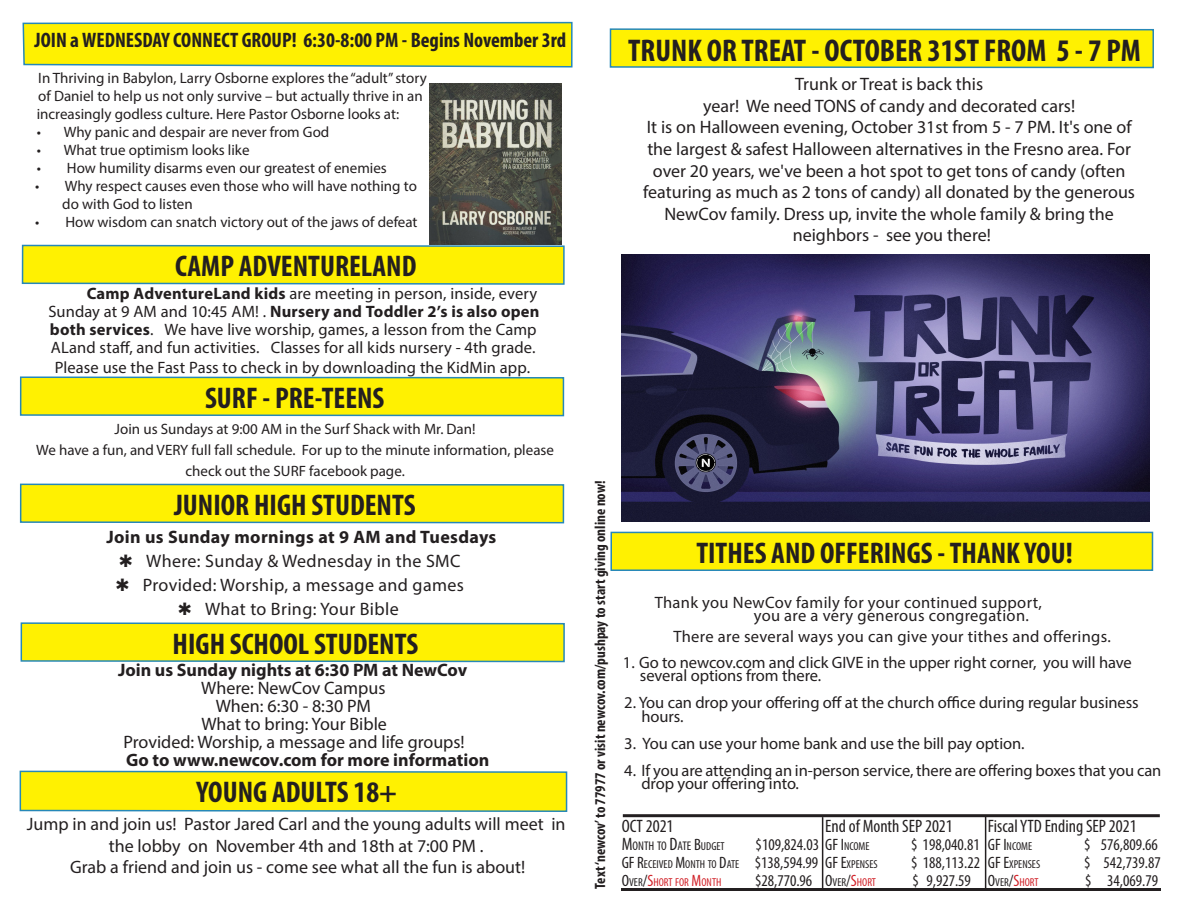
<style>
.page{position:relative;width:1188px;height:918px;background:#fff}
.page>*{position:absolute;margin:0;border:0;box-sizing:border-box;transform-origin:0 0}
.t1{font:700 condensed 31.5px "Myriad Pro";color:#231f20}
.t2{font:700 condensed 30px "Myriad Pro";color:#231f20}
.t3{font:700 condensed 21px "Myriad Pro";color:#231f20}
.t4{font:18px/21.6px "Myriad Pro";color:#231f20;text-align:center}
.t5{font:18px "Myriad Pro";letter-spacing:.02em;color:#231f20}
.t6{font:700 18px "Myriad Pro";color:#231f20}
.t7{font:condensed 18px "Myriad Pro";color:#231f20}
.t8{font:700 18px "Myriad Pro";letter-spacing:.02em;color:#231f20}
.t9{font:16.5px/18px "Myriad Pro";color:#231f20}
.t10{font:16.5px "Myriad Pro";letter-spacing:.02em;color:#231f20}
.t11{font:condensed 16.5px "Myriad Pro";color:#231f20}
.t12{font:15px/18px "Myriad Pro";color:#231f20}
.t13{font:700 condensed 15px "Myriad Pro";color:#231f20}
.t14{font:condensed 12.6px "Myriad Pro";color:#231f20}
.t15{font:condensed 11.55px "Myriad Pro";color:#d1232a}
.t16{font:condensed 11.55px "Myriad Pro";color:#231f20}
.s1{font-weight:700}
.s2{font-size:16.5px}
.s3{font-size:16.5px;color:#231f20}
.s4{color:#231f20}
.s5{font-size:18px}
.s6{font-size:11.55px}
</style>
<div class="page">
<hr style="left:623px;top:814px;width:537px;height:3px;background:#231f20">
<hr style="left:621px;top:888px;width:540px;height:3px;background:#231f20">
<hr style="left:822px;top:817px;width:1px;height:73px;background:#231f20">
<hr style="left:985px;top:816px;width:1px;height:72px;background:#231f20">
<svg style="left:609px;top:28px;width:545px;height:41px;background:#eee91a"></svg>
<svg style="left:19px;top:483px;width:546px;height:41px;background:#eee91a"></svg>
<svg style="left:19px;top:376px;width:546px;height:41px;background:#eee91a"></svg>
<svg style="left:21px;top:244px;width:544px;height:41px;background:#ede918"></svg>
<svg style="left:22px;top:21px;width:551px;height:47px;background:#f0ea1d"></svg>
<div style="left:611px;top:532px;width:542px;height:38px;background:#fff101"></div>
<div style="left:610px;top:532px;width:543px;height:39px;border:2px solid #2688b8"></div>
<svg style="left:19px;top:770px;width:549px;height:42px;background:#eee917"></svg>
<svg style="left:20px;top:622px;width:545px;height:41px;background:#eee91a"></svg>
<img style="left:622px;top:255px;width:527px;height:267px">
<img style="left:430px;top:83px;width:132px;height:162px">
<p class="t3" style="left:35px;top:26px;width:533px">JOIN a WEDNESDAY CONNECT GROUP! 6:30-8:00 PM - Begins November 3rd</p>
<p class="t12" style="left:37px;top:68px;width:391px">In Thriving in Babylon, Larry Osborne explores the “adult” story of Daniel to help us not only survive – but actually thrive in an increasingly godless culture. Here Pastor Osborne looks at:</p>
<p class="t12" style="left:37px;top:122px;width:294px">• Why panic and despair are never from God</p>
<p class="t12" style="left:37px;top:140px;width:214px">• What true optimism looks like</p>
<p class="t12" style="left:37px;top:158px;width:352px">• How humility disarms even our greatest of enemies</p>
<p class="t12" style="left:62px;top:176px;width:356px;text-indent:-27px">• Why respect causes even those who will have nothing to do with God to listen</p>
<p class="t12" style="left:35px;top:212px;width:384px">• How wisdom can snatch victory out of the jaws of defeat</p>
<p class="t2" style="left:175px;top:247px;width:243px">CAMP ADVENTURELAND</p>
<p class="t9" style="left:48px;top:284px;width:493px;text-indent:38px"><span class="s1">Camp AdventureLand kids</span> are meeting in person, inside, every Sunday at 9 AM and 10:45 AM! . <span class="s1">Nursery and Toddler 2’s is also open both services</span>. We have live worship, games, a lesson from the Camp ALand staff, and fun activities. Classes for all kids nursery - 4th grade.</p>
<p class="t9" style="left:55px;top:358px;width:477px">Please use the Fast Pass to check in by downloading the KidMin app.</p>
<p class="t2" style="left:205px;top:379px;width:181px">SURF - PRE-TEENS</p>
<p class="t12" style="left:115px;top:419px;width:362px">Join us Sundays at 9:00 AM in the Surf Shack with Mr. Dan!</p>
<p class="t12" style="left:36px;top:439px;width:519px;line-height:21px;text-align:center">We have a fun, and VERY full fall schedule. For up to the minute information, please check out the SURF facebook page.</p>
<p class="t2" style="left:174px;top:486px;width:243px">JUNIOR HIGH STUDENTS</p>
<p class="t8" style="left:106px;top:525px;width:392px">Join us Sunday mornings at 9 AM and Tuesdays</p>
<p class="t5" style="left:119px;top:549px;width:343px">✱ Where: Sunday &amp; Wednesday in the SMC</p>
<p class="t5" style="left:116px;top:573px;width:350px">✱ Provided: Worship, a message and games</p>
<p class="t5" style="left:178px;top:597px;width:222px">✱ What to Bring: Your Bible</p>
<p class="t2" style="left:173px;top:625px;width:247px">HIGH SCHOOL STUDENTS</p>
<p class="t6" style="left:118px;top:658px;width:351px">Join us Sunday nights at 6:30 PM at NewCov</p>
<p class="t4" style="left:201px;top:677px;width:186px">Where: NewCov Campus</p>
<p class="t4" style="left:216px;top:695px;width:157px">When: 6:30 - 8:30 PM</p>
<p class="t4" style="left:201px;top:713px;width:187px">What to bring: Your Bible</p>
<p class="t4" style="left:124px;top:731px;width:343px">Provided: Worship, a message and life groups!</p>
<p class="t6" style="left:126px;top:748px;width:365px">Go to www.newcov.com for more information</p>
<p class="t2" style="left:196px;top:773px;width:202px">YOUNG ADULTS 18+</p>
<p class="t4" style="left:27px;top:813px;width:540px">Jump in and join us! Pastor Jared Carl and the young adults will meet in the lobby on November 4th and 18th at 7:00 PM .</p>
<p class="t4" style="left:70px;top:856px;width:457px">Grab a friend and join us - come see what all the fun is about!</p>
<p class="t1" style="left:628px;top:31px;width:514px">TRUNK OR TREAT - OCTOBER 31ST FROM 5 - 7 PM</p>
<p class="t4" style="left:795px;top:73px;width:189px">Trunk or Treat is back this</p>
<p class="t4" style="left:703px;top:95px;width:374px">year! We need TONS of candy and decorated cars!</p>
<p class="t4" style="left:643px;top:116px;width:493px">It is on Halloween evening, October 31st from 5 - 7 PM. It's one of the largest &amp; safest Halloween alternatives in the Fresno area. For over 20 years, we've been a hot spot to get tons of candy (often featuring as much as 2 tons of candy) all donated by the generous NewCov family. Dress up, invite the whole family &amp; bring the</p>
<p class="t4" style="left:793px;top:224px;width:200px">neighbors - see you there!</p>
<p class="t13" style="left:591px;top:889px;width:410px;rotate:-90deg">Text ‘newcov’ to 77977 or visit newcov.com/pushpay to start giving online now!</p>
<p class="t2" style="left:696px;top:534px;width:378px">TITHES AND OFFERINGS - THANK YOU!</p>
<p class="t10" style="left:655px;top:592px;width:389px">Thank you NewCov family for your continued support,</p>
<p class="t10" style="left:754px;top:605px;width:277px">you are a very generous congregation.</p>
<p class="t10" style="left:673px;top:626px;width:439px">There are several ways you can give your tithes and offerings.</p>
<p class="t9" style="left:623px;top:653px;width:510px">1. Go to newcov.com and click GIVE in the upper right corner, you will have</p>
<p class="t9" style="left:640px;top:666px;width:183px">several options from there.</p>
<p class="t9" style="left:624px;top:693px;width:516px">2. You can drop your offering off at the church office during regular business</p>
<p class="t9" style="left:641px;top:707px;width:44px">hours.</p>
<p class="t9" style="left:624px;top:734px;width:402px">3. You can use your home bank and use the bill pay option.</p>
<p class="t9" style="left:624px;top:761px;width:539px">4. If you are attending an in-person service, there are offering boxes that you can</p>
<p class="t9" style="left:641px;top:774px;width:159px">drop your offering into.</p>
<p class="t7" style="left:825px;top:815px;width:129px">End of Month SEP 2021</p>
<p class="t16" style="left:825px;top:839px;width:46px"><span class="s2">GF I</span>NCOME</p>
<p class="t11" style="left:911px;top:835px;width:70px">$ 198,040.81</p>
<p class="t16" style="left:825px;top:857px;width:54px"><span class="s2">GF E</span>XPENSES</p>
<p class="t11" style="left:911px;top:853px;width:70px">$ 188,113.22</p>
<p class="t15" style="left:825px;top:875px;width:52px"><span class="s3">O</span><span class="s4">VER</span><span class="s3">/</span><span class="s2">S</span>HORT</p>
<p class="t11" style="left:912px;top:871px;width:60px">$ 9,927.59</p>
<p class="t7" style="left:622px;top:815px;width:53px">OCT 2021</p>
<p class="t14" style="left:622px;top:838px;width:104px"><span class="s5">M</span>ONTH TO <span class="s5">D</span>ATE <span class="s2">B</span><span class="s6">UDGET</span></p>
<p class="t11" style="left:756px;top:835px;width:65px">$109,824.03</p>
<p class="t11" style="left:622px;top:853px;width:198px">GF R<span class="s6">ECEIVED</span> M<span class="s6">ONTH TO</span> D<span class="s6">ATE</span> $138,594.99</p>
<p class="t15" style="left:622px;top:875px;width:101px"><span class="s3">O</span><span class="s4">VER</span><span class="s3">/</span><span class="s2">S</span>HORT FOR <span class="s2">M</span>ONTH</p>
<p class="t11" style="left:755px;top:871px;width:59px">$28,770.96</p>
<p class="t7" style="left:988px;top:815px;width:150px">Fiscal YTD Ending SEP 2021</p>
<p class="t16" style="left:988px;top:839px;width:46px"><span class="s2">GF I</span>NCOME</p>
<p class="t11" style="left:1084px;top:834px;width:75px">$ 576,809.66</p>
<p class="t16" style="left:988px;top:857px;width:54px"><span class="s2">GF E</span>XPENSES</p>
<p class="t11" style="left:1084px;top:852px;width:78px">$ 542,739.87</p>
<p class="t15" style="left:988px;top:875px;width:52px"><span class="s3">O</span><span class="s4">VER</span><span class="s3">/</span><span class="s2">S</span>HORT</p>
<p class="t11" style="left:1085px;top:870px;width:74px">$ 34,069.79</p>
</div>
